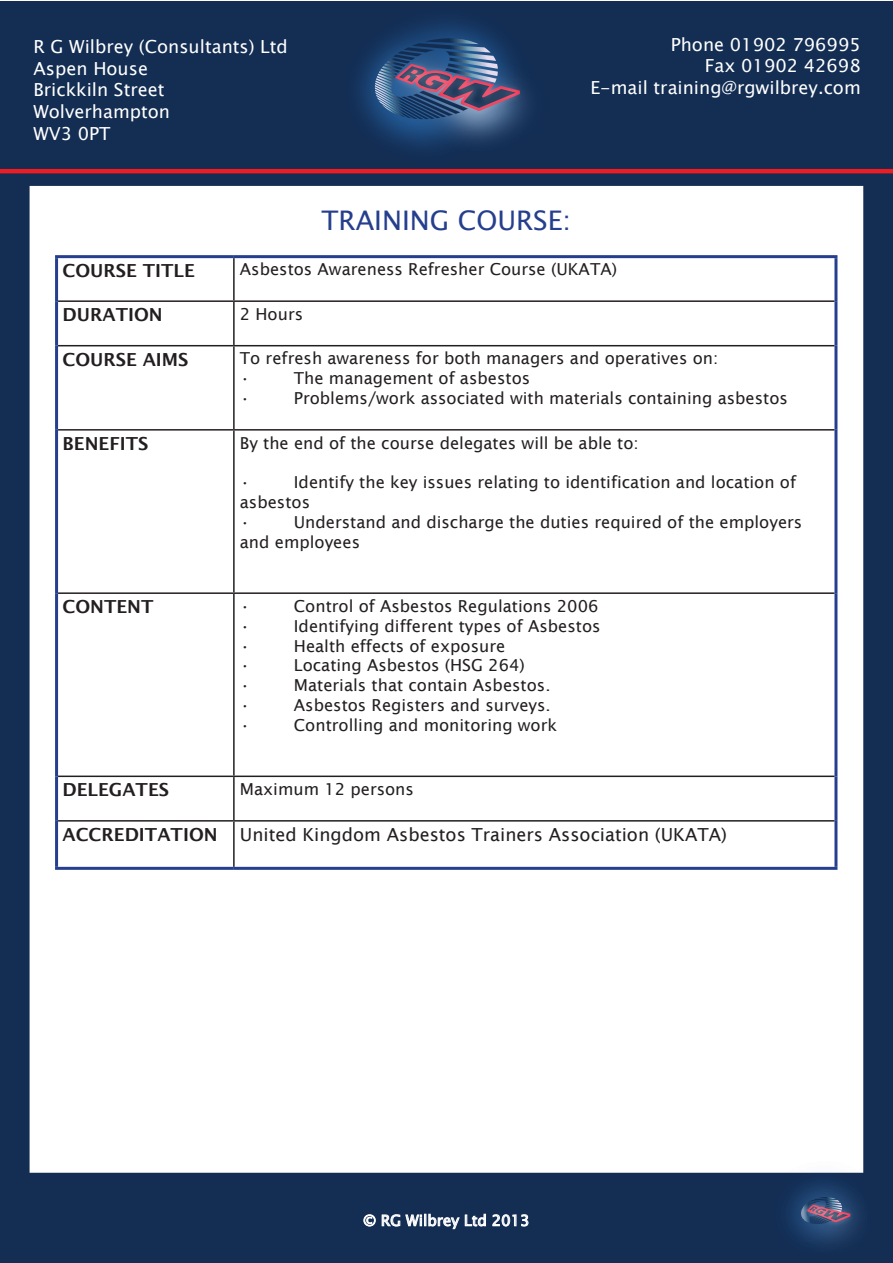
<style>
.page{position:relative;width:893px;height:1263px;background:#fff}
.page>*{position:absolute;margin:0;border:0;box-sizing:border-box;transform-origin:0 0}
.t1{font:27px "Lucida Sans Unicode";color:#253f8e}
.t2{font:18px/21.6px "Lucida Sans Unicode";color:#fff}
.t3{font:600 18px "Lucida Sans";color:#231f20}
.t4{font:18px "Lucida Sans";color:#231f20}
.t5{font:16.5px/19.8px "Lucida Sans";color:#231f20}
.t6{font:15px "Lucida Sans Unicode";color:#fff}
</style>
<div class="page">
<div style="left:0;top:1px;width:893px;height:1262px;background:#132d53"></div>
<hr style="left:0;top:169px;width:893px;height:4px;background:#ee1d23">
<img style="left:321px;top:168px;width:226px;height:6px">
<img style="left:357px;top:20px;width:173px;height:129px">
<div style="left:32px;top:188px;width:829px;height:982px;background:#fff"></div>
<div style="left:30px;top:186px;width:833px;height:987px;border:4px solid #fff"></div>
<img style="left:747px;top:1143px;width:117px;height:30px">
<img style="left:754px;top:1152px;width:110px;height:94px">
<svg style="left:363px;top:1213px;width:123px;height:16px"></svg>
<svg style="left:492px;top:1214px;width:37px;height:13px"></svg>
<hr style="left:55px;top:255px;width:179px;height:3px;background:#253f8e">
<hr style="left:55px;top:258px;width:3px;height:43px;background:#253f8e">
<hr style="left:234px;top:255px;width:603px;height:3px;background:#253f8e">
<hr style="left:834px;top:258px;width:3px;height:43px;background:#253f8e">
<hr style="left:55px;top:301px;width:3px;height:45px;background:#253f8e">
<hr style="left:834px;top:301px;width:3px;height:45px;background:#253f8e">
<hr style="left:55px;top:346px;width:3px;height:84px;background:#253f8e">
<hr style="left:834px;top:346px;width:3px;height:84px;background:#253f8e">
<hr style="left:55px;top:430px;width:3px;height:163px;background:#253f8e">
<hr style="left:834px;top:430px;width:3px;height:163px;background:#253f8e">
<hr style="left:55px;top:593px;width:3px;height:183px;background:#253f8e">
<hr style="left:834px;top:593px;width:3px;height:183px;background:#253f8e">
<hr style="left:55px;top:776px;width:3px;height:45px;background:#253f8e">
<hr style="left:834px;top:776px;width:3px;height:45px;background:#253f8e">
<hr style="left:55px;top:821px;width:3px;height:46px;background:#253f8e">
<hr style="left:834px;top:821px;width:3px;height:46px;background:#253f8e">
<hr style="left:55px;top:867px;width:179px;height:3px;background:#253f8e">
<hr style="left:234px;top:867px;width:603px;height:3px;background:#253f8e">
<hr style="left:233px;top:258px;width:2px;height:42px;background:#231f20">
<hr style="left:58px;top:300px;width:176px;height:2px;background:#231f20">
<hr style="left:234px;top:300px;width:600px;height:2px;background:#231f20">
<hr style="left:233px;top:302px;width:2px;height:43px;background:#231f20">
<hr style="left:58px;top:345px;width:176px;height:1px;background:#231f20">
<hr style="left:234px;top:345px;width:600px;height:1px;background:#231f20">
<hr style="left:233px;top:346px;width:2px;height:83px;background:#231f20">
<hr style="left:58px;top:429px;width:176px;height:2px;background:#231f20">
<hr style="left:234px;top:429px;width:600px;height:2px;background:#231f20">
<hr style="left:233px;top:431px;width:2px;height:161px;background:#231f20">
<hr style="left:58px;top:592px;width:176px;height:2px;background:#231f20">
<hr style="left:234px;top:592px;width:600px;height:2px;background:#231f20">
<hr style="left:233px;top:594px;width:2px;height:181px;background:#231f20">
<hr style="left:58px;top:775px;width:176px;height:2px;background:#231f20">
<hr style="left:234px;top:775px;width:600px;height:2px;background:#231f20">
<hr style="left:233px;top:777px;width:2px;height:43px;background:#231f20">
<hr style="left:58px;top:820px;width:176px;height:1px;background:#231f20">
<hr style="left:234px;top:820px;width:600px;height:1px;background:#231f20">
<hr style="left:233px;top:821px;width:2px;height:46px;background:#231f20">
<p class="t2" style="left:34px;top:36px;width:256px">R G Wilbrey (Consultants) Ltd<br>Aspen House<br>Brickkiln Street<br>Wolverhampton<br>WV3 0PT</p>
<p class="t2" style="left:591px;top:33px;width:272px;text-align:right">Phone 01902 796995<br>Fax 01902 42698<br>E-mail training@rgwilbrey.com</p>
<p class="t1" style="left:322px;top:200px;width:251px">TRAINING COURSE:</p>
<p class="t3" style="left:63px;top:260px;width:134px">COURSE TITLE</p>
<p class="t5" style="left:240px;top:260px;width:379px">Asbestos Awareness Refresher Course (UKATA)</p>
<p class="t3" style="left:63px;top:304px;width:102px">DURATION</p>
<p class="t5" style="left:240px;top:304px;width:65px">2 Hours</p>
<p class="t3" style="left:63px;top:349px;width:127px">COURSE AIMS</p>
<p class="t5" style="left:240px;top:349px;width:480px">To refresh awareness for both managers and operatives on:</p>
<p class="t5" style="left:240px;top:368px;width:12px">•</p>
<p class="t5" style="left:294px;top:368px;width:238px">The management of asbestos</p>
<p class="t5" style="left:240px;top:388px;width:12px">•</p>
<p class="t5" style="left:294px;top:388px;width:496px">Problems/work associated with materials containing asbestos</p>
<p class="t3" style="left:63px;top:433px;width:87px">BENEFITS</p>
<p class="t5" style="left:240px;top:433px;width:400px">By the end of the course delegates will be able to:</p>
<p class="t5" style="left:240px;top:472px;width:12px">•</p>
<p class="t5" style="left:240px;top:472px;width:558px;text-indent:54px">Identify the key issues relating to identification and location of asbestos</p>
<p class="t5" style="left:240px;top:512px;width:12px">•</p>
<p class="t5" style="left:240px;top:512px;width:564px;text-indent:54px">Understand and discharge the duties required of the employers and employees</p>
<p class="t3" style="left:63px;top:596px;width:92px">CONTENT</p>
<p class="t5" style="left:240px;top:596px;width:12px">•</p>
<p class="t5" style="left:294px;top:596px;width:306px">Control of Asbestos Regulations 2006</p>
<p class="t5" style="left:240px;top:616px;width:12px">•</p>
<p class="t5" style="left:294px;top:616px;width:308px">Identifying different types of Asbestos</p>
<p class="t5" style="left:240px;top:636px;width:12px">•</p>
<p class="t5" style="left:294px;top:636px;width:213px">Health effects of exposure</p>
<p class="t5" style="left:240px;top:655px;width:12px">•</p>
<p class="t5" style="left:294px;top:655px;width:233px">Locating Asbestos (HSG 264)</p>
<p class="t5" style="left:240px;top:675px;width:12px">•</p>
<p class="t5" style="left:294px;top:675px;width:258px">Materials that contain Asbestos.</p>
<p class="t5" style="left:240px;top:695px;width:12px">•</p>
<p class="t5" style="left:294px;top:695px;width:258px">Asbestos Registers and surveys.</p>
<p class="t5" style="left:240px;top:715px;width:12px">•</p>
<p class="t5" style="left:294px;top:715px;width:265px">Controlling and monitoring work</p>
<p class="t3" style="left:63px;top:779px;width:108px">DELEGATES</p>
<p class="t5" style="left:240px;top:779px;width:176px">Maximum 12 persons</p>
<p class="t3" style="left:63px;top:824px;width:157px">ACCREDITATION</p>
<p class="t4" style="left:240px;top:824px;width:489px">United Kingdom Asbestos Trainers Association (UKATA)</p>
<p class="t6" style="left:363px;top:1208px;width:168px">© RG Wilbrey Ltd 2013</p>
</div>
